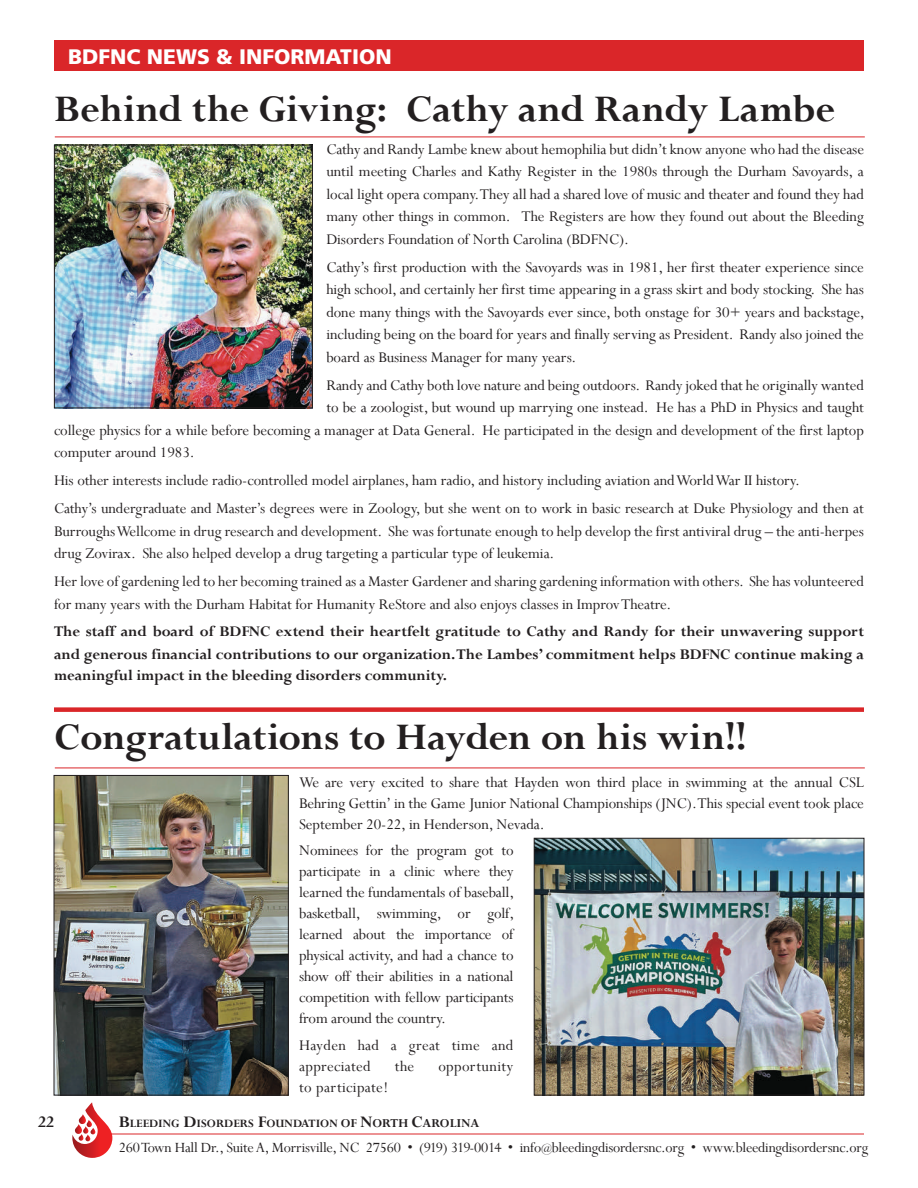
<style>
.page{position:relative;width:918px;height:1188px;background:#fff}
.page>*{position:absolute;margin:0;border:0;box-sizing:border-box;transform-origin:0 0}
.t1{font:700 42px "Perpetua";color:#231f20}
.t2{font:900 21px "Frutiger";color:#fff}
.t3{font:700 18px "Perpetua";color:#231f20}
.t4{font:16.5px/22.5px "Perpetua";letter-spacing:-.005em;color:#231f20;text-align:justify}
.t5{font:700 16.5px/22.5px "Perpetua";letter-spacing:-.005em;color:#231f20}
.t6{font:16.5px/21px "Perpetua";letter-spacing:.02em;color:#231f20}
.t7{font:15.75px "Perpetua";letter-spacing:-.015em;color:#231f20}
.t8{font:700 12.6px "Perpetua";color:#231f20}
.s1{font-size:18px}
.s2{font-size:13.5px}
.s3{font-size:12px}
</style>
<div class="page">
<hr style="left:110px;top:1134px;width:754px;height:1px;background:#da2629">
<svg style="left:72px;top:1102px;width:40px;height:56px"></svg>
<hr style="left:55px;top:137px;width:810px;height:1px;background:#da2629">
<hr style="left:55px;top:768px;width:810px;height:1px;background:#da2629">
<img style="left:56px;top:147px;width:255px;height:259px">
<div style="left:54px;top:145px;width:259px;height:263px;border:1px solid #231f20"></div>
<div style="left:54px;top:707px;width:810px;height:5px;background:#da2629"></div>
<div style="left:54px;top:40px;width:810px;height:31px;background:#da2629"></div>
<img style="left:56px;top:777px;width:231px;height:316px">
<div style="left:54px;top:775px;width:235px;height:320px;border:1px solid #231f20"></div>
<img style="left:536px;top:840px;width:326px;height:253px">
<div style="left:534px;top:838px;width:330px;height:257px;border:1px solid #231f20"></div>
<p class="t2" style="left:68px;top:44px;width:325px">BDFNC NEWS &amp; INFORMATION</p>
<h1 class="t1" style="left:54px;top:86px;width:782px">Behind the Giving: Cathy and Randy Lambe</h1>
<p class="t4" style="left:326px;top:139px;width:539px">Cathy and Randy Lambe knew about hemophilia but didn’t know anyone who had the disease until meeting Charles and Kathy Register in the 1980s through the Durham Savoyards, a local light opera company. They all had a shared love of music and theater and found they had many other things in common. The Registers are how they found out about the Bleeding Disorders Foundation of North Carolina (BDFNC).</p>
<p class="t4" style="left:326px;top:257px;width:540px">Cathy’s first production with the Savoyards was in 1981, her first theater experience since high school, and certainly her first time appearing in a grass skirt and body stocking. She has done many things with the Savoyards ever since, both onstage for 30+ years and backstage, including being on the board for years and finally serving as President. Randy also joined the board as Business Manager for many years.</p>
<p class="t4" style="left:326px;top:374px;width:539px">Randy and Cathy both love nature and being outdoors. Randy joked that he originally wanted</p>
<p class="t4" style="left:326px;top:397px;width:539px">to be a zoologist, but wound up marrying one instead. He has a PhD in Physics and taught</p>
<p class="t4" style="left:54px;top:419px;width:811px">college physics for a while before becoming a manager at Data General. He participated in the design and development of the first laptop</p>
<p class="t4" style="left:54px;top:442px;width:142px">computer around 1983.</p>
<p class="t4" style="left:54px;top:467px;width:811px;line-height:27.9px">His other interests include radio-controlled model airplanes, ham radio, and history including aviation and World War II history.<br>Cathy’s undergraduate and Master’s degrees were in Zoology, but she went on to work in basic research at Duke Physiology and then at</p>
<p class="t4" style="left:54px;top:520px;width:811px">Burroughs Wellcome in drug research and development. She was fortunate enough to help develop the first antiviral drug – the anti-herpes drug Zovirax. She also helped develop a drug targeting a particular type of leukemia.</p>
<p class="t4" style="left:54px;top:571px;width:811px">Her love of gardening led to her becoming trained as a Master Gardener and sharing gardening information with others. She has volunteered for many years with the Durham Habitat for Humanity ReStore and also enjoys classes in Improv Theatre.</p>
<p class="t5" style="left:54px;top:621px;width:812px">The staff and board of BDFNC extend their heartfelt gratitude to Cathy and Randy for their unwavering support and generous financial contributions to our organization. The Lambes’ commitment helps BDFNC continue making a</p>
<p class="t5" style="left:54px;top:665px;width:395px">meaningful impact in the bleeding disorders community.</p>
<h1 class="t1" style="left:54px;top:714px;width:694px">Congratulations to Hayden on his win!!</h1>
<p class="t4" style="left:299px;top:772px;width:566px;line-height:21px">We are very excited to share that Hayden won third place in swimming at the annual CSL Behring Gettin’ in the Game Junior National Championships (JNC). This special event took place September 20-22, in Henderson, Nevada.</p>
<p class="t4" style="left:299px;top:841px;width:217px;line-height:21px">Nominees for the program got to participate in a clinic where they learned the fundamentals of baseball, basketball, swimming, or golf, learned about the importance of physical activity, and had a chance to show off their abilities in a national competition with fellow participants from around the country.</p>
<p class="t6" style="left:299px;top:1035px;width:216px">Hayden had a great time and appreciated</p>
<p class="t4" style="left:395px;top:1056px;width:21px">the</p>
<p class="t6" style="left:438px;top:1056px;width:77px">opportunity</p>
<p class="t3" style="left:38px;top:1112px;width:18px">22</p>
<p class="t6" style="left:299px;top:1077px;width:91px">to participate!</p>
<p class="t8" style="left:119px;top:1117px;width:362px"><span class="s1">B</span>LEEDING <span class="s1">D</span>ISORDERS <span class="s1">F</span>OUNDATION <span class="s2">OF</span> <span class="s1">N</span><span class="s2">ORTH</span> <span class="s1">C</span><span class="s2">AROLINA</span></p>
<p class="t7" style="left:119px;top:1139px;width:751px">260 Town Hall Dr., Suite A, Morrisville, NC 27560 • (919) 319-0014 • info<span class="s3">@</span>bleedingdisordersnc.org • www.bleedingdisordersnc.org</p>
</div>
